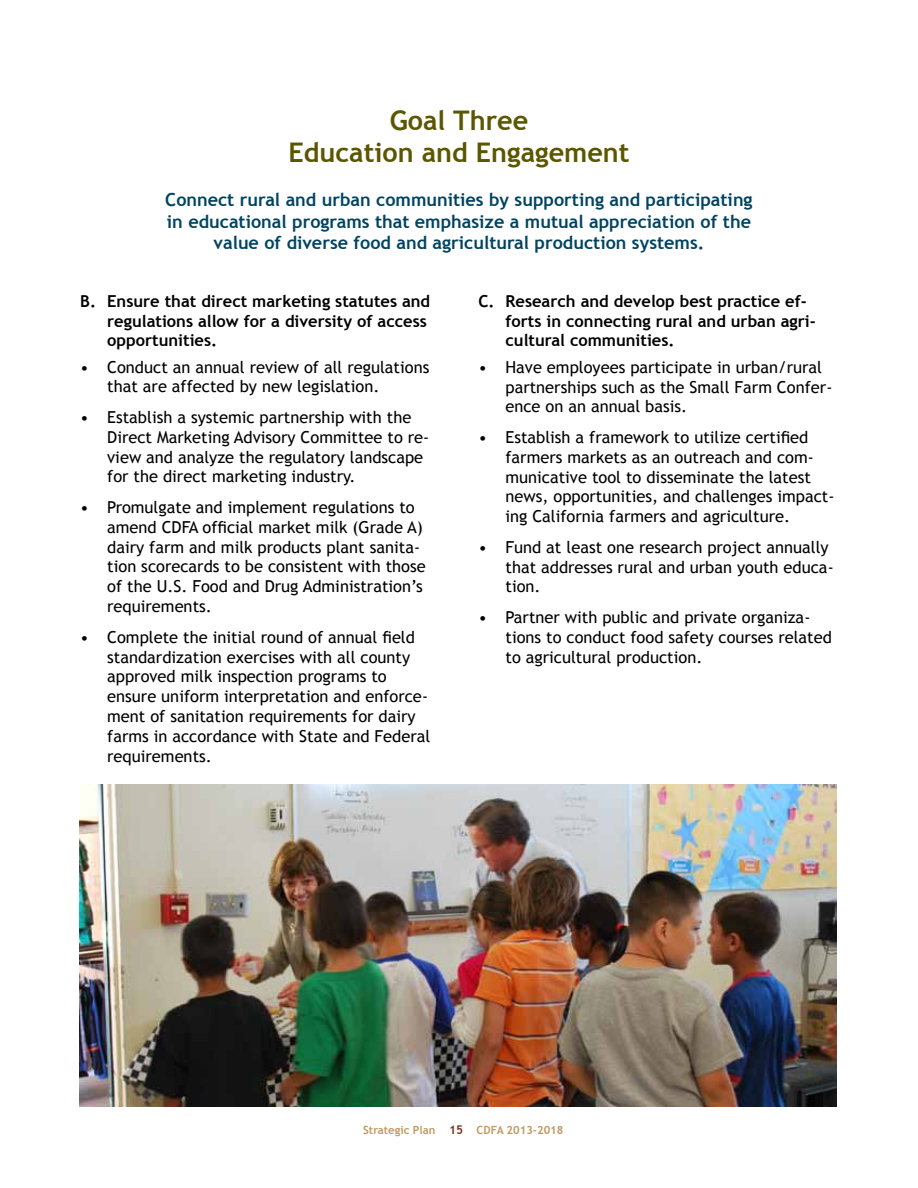
<style>
.page{position:relative;width:918px;height:1188px;background:#fff}
.page>*{position:absolute;margin:0;border:0;box-sizing:border-box;transform-origin:0 0}
.t1{font:700 27px/32.4px "Trebuchet MS";color:#5b5600;text-align:center}
.t2{font:700 18px/21.6px "Trebuchet MS";color:#004361;text-align:center}
.t3{font:16.5px/19.8px "Trebuchet MS";color:#000}
.t4{font:700 16.5px/19.8px "Trebuchet MS";color:#000}
.t5{font:700 11.25px "Trebuchet MS";color:#bf9960}
.s1{font-size:12px;color:#7b3629}
</style>
<div class="page">
<img style="left:80px;top:784px;width:756px;height:323px">
<h1 class="t1" style="left:288px;top:104px;width:343px">Goal Three<br>Education and Engagement</h1>
<p class="t2" style="left:165px;top:189px;width:589px">Connect rural and urban communities by supporting and participating in educational programs that emphasize a mutual appreciation of the value of diverse food and agricultural production systems.</p>
<p class="t4" style="left:107px;top:291px;width:325px;text-indent:-27px">B. Ensure that direct marketing statutes and regulations allow for a diversity of access opportunities.</p>
<p class="t3" style="left:107px;top:357px;width:324px;text-indent:-27px">• Conduct an annual review of all regulations that are affected by new legislation.</p>
<p class="t3" style="left:107px;top:408px;width:324px;text-indent:-27px">• Establish a systemic partnership with the Direct Marketing Advisory Committee to re&shy;view and analyze the regulatory landscape for the direct marketing industry.</p>
<p class="t3" style="left:107px;top:498px;width:320px;text-indent:-27px">• Promulgate and implement regulations to amend CDFA official market milk (Grade A) dairy farm and milk products plant sanita&shy;tion scorecards to be consistent with those of the U.S. Food and Drug Administration’s requirements.</p>
<p class="t3" style="left:107px;top:627px;width:325px;text-indent:-27px">• Complete the initial round of annual field standardization exercises with all county approved milk inspection programs to ensure uniform interpretation and enforce&shy;ment of sanitation requirements for dairy farms in accordance with State and Federal requirements.</p>
<p class="t4" style="left:505px;top:291px;width:312px;text-indent:-27px">C. Research and develop best practice ef&shy;forts in connecting rural and urban agri&shy;cultural communities.</p>
<p class="t3" style="left:505px;top:357px;width:328px;text-indent:-27px">• Have employees participate in urban/rural partnerships such as the Small Farm Confer&shy;ence on an annual basis.</p>
<p class="t3" style="left:505px;top:427px;width:331px;text-indent:-27px">• Establish a framework to utilize certified farmers markets as an outreach and com&shy;municative tool to disseminate the latest news, opportunities, and challenges impact&shy;ing California farmers and agriculture.</p>
<p class="t3" style="left:505px;top:537px;width:330px;text-indent:-27px">• Fund at least one research project annually that addresses rural and urban youth educa&shy;tion.</p>
<p class="t3" style="left:505px;top:607px;width:328px;text-indent:-27px">• Partner with public and private organiza&shy;tions to conduct food safety courses related to agricultural production.</p>
<p class="t5" style="left:363px;top:1123px;width:202px">Strategic Plan <span class="s1">15</span> CDFA 2013-2018</p>
</div>
